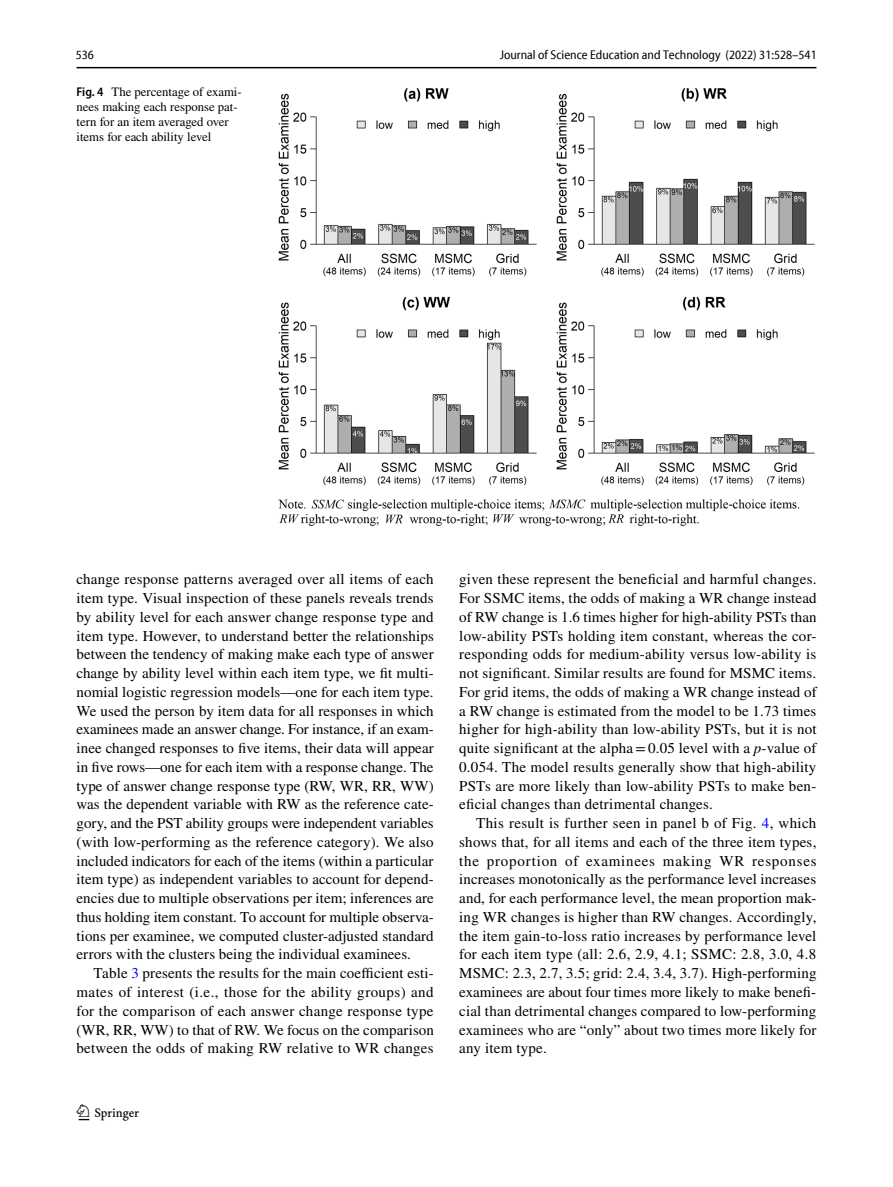
<style>
.page{position:relative;width:893px;height:1187px;background:#fff}
.page>*{position:absolute;margin:0;border:0;box-sizing:border-box;transform-origin:0 0}
.t1{font:22.5px "Springnew Regular 2";color:#000}
.t2{font:15px/18.8px "STIX";letter-spacing:.015em;color:#000;text-align:justify}
.t3{font:12.75px/15px "STIX";color:#000}
.t4{font:semi-condensed 12.75px "Myriad Pro Unic";color:#000}
.s1{font-family:"Myriad Pro";font-weight:600;font-stretch:semi-condensed}
.s2{color:#00f}
.s3{font-style:italic}
</style>
<div class="page">
<hr style="left:77px;top:67px;width:739px;height:1px;background:#000">
<img style="left:278px;top:88px;width:537px;height:438px">
<p class="t4" style="left:76px;top:50px;width:20px">536</p>
<p class="t4" style="left:500px;top:50px;width:318px">Journal of Science Education and Technology (2022) 31:528–541</p>
<p class="t3" style="left:77px;top:85px;width:167px"><span class="s1">Fig. 4</span> The percentage of exami&shy;nees making each response pat&shy;tern for an item averaged over items for each ability level</p>
<p class="t2" style="left:77px;top:571px;width:359px">change response patterns averaged over all items of each item type. Visual inspection of these panels reveals trends by ability level for each answer change response type and item type. However, to understand better the relationships between the tendency of making make each type of answer change by ability level within each item type, we fit multi&shy;nomial logistic regression models—one for each item type.<br>We used the person by item data for all responses in which examinees made an answer change. For instance, if an exam&shy;inee changed responses to five items, their data will appear in five rows—one for each item with a response change. The type of answer change response type (RW, WR, RR, WW) was the dependent variable with RW as the reference cate&shy;gory, and the PST ability groups were independent variables (with low-performing as the reference category). We also included indicators for each of the items (within a particular item type) as independent variables to account for depend&shy;encies due to multiple observations per item; inferences are thus holding item constant. To account for multiple observa&shy;tions per examinee, we computed cluster-adjusted standard errors with the clusters being the individual examinees.</p>
<p class="t2" style="left:77px;top:964px;width:359px;text-indent:17px">Table <span class="s2">3</span> presents the results for the main coefficient esti&shy;mates of interest (i.e., those for the ability groups) and for the comparison of each answer change response type (WR, RR, WW) to that of RW. We focus on the comparison between the odds of making RW relative to WR changes</p>
<h1 class="t1" style="left:79px;top:1104px;width:62px">1 3</h1>
<p class="t2" style="left:459px;top:571px;width:359px">given these represent the beneficial and harmful changes.<br>For SSMC items, the odds of making a WR change instead of RW change is 1.6 times higher for high-ability PSTs than low-ability PSTs holding item constant, whereas the cor&shy;responding odds for medium-ability versus low-ability is not significant. Similar results are found for MSMC items.<br>For grid items, the odds of making a WR change instead of a RW change is estimated from the model to be 1.73 times higher for high-ability than low-ability PSTs, but it is not quite significant at the alpha=0.05 level with a <span class="s3">p</span>-value of 0.054. The model results generally show that high-ability PSTs are more likely than low-ability PSTs to make ben&shy;eficial changes than detrimental changes.</p>
<p class="t2" style="left:459px;top:814px;width:359px;text-indent:17px">This result is further seen in panel b of Fig. <span class="s2">4</span>, which shows that, for all items and each of the three item types, the proportion of examinees making WR responses increases monotonically as the performance level increases and, for each performance level, the mean proportion mak&shy;ing WR changes is higher than RW changes. Accordingly, the item gain-to-loss ratio increases by performance level for each item type (all: 2.6, 2.9, 4.1; SSMC: 2.8, 3.0, 4.8<br>MSMC: 2.3, 2.7, 3.5; grid: 2.4, 3.4, 3.7). High-performing examinees are about four times more likely to make benefi&shy;cial than detrimental changes compared to low-performing examinees who are “only” about two times more likely for any item type.</p>
</div>
